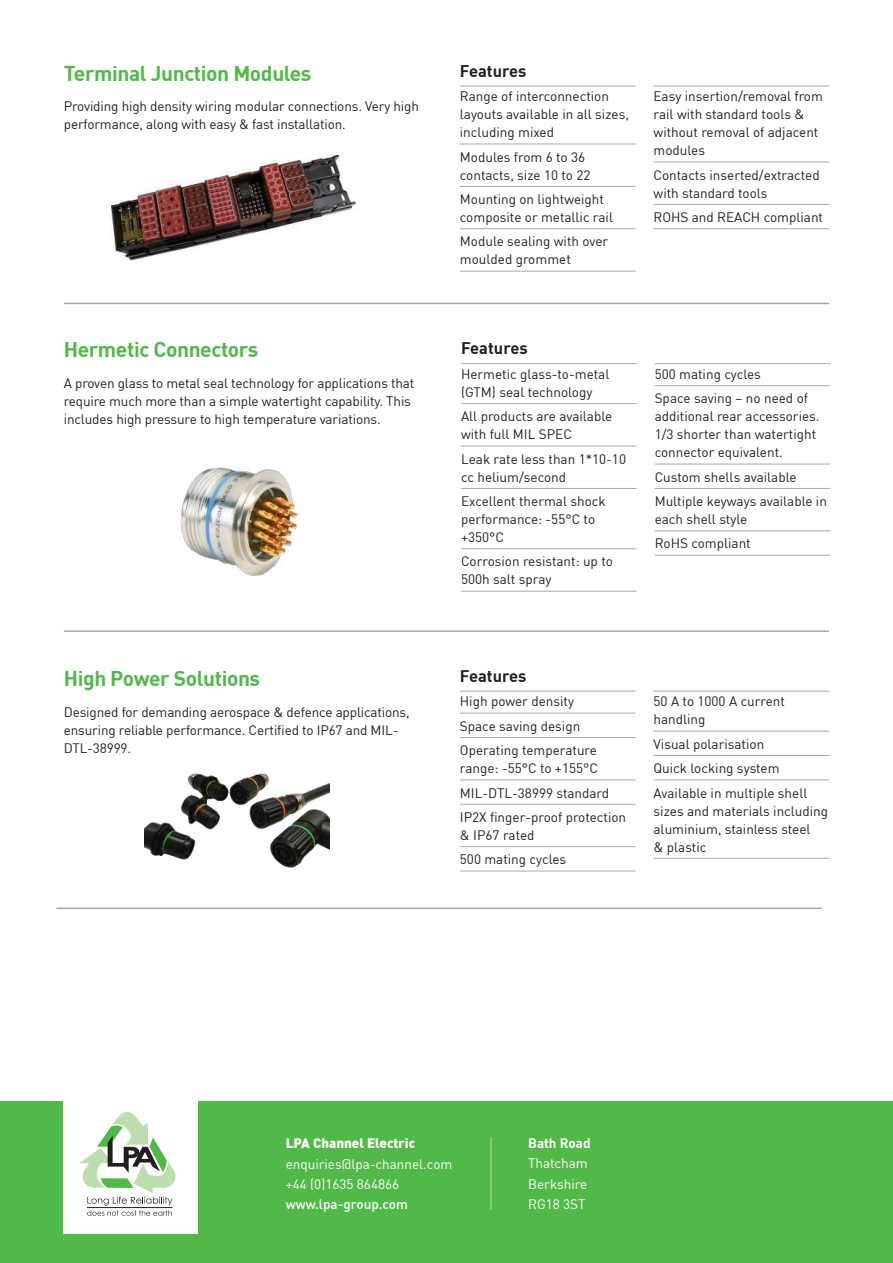
<style>
.page{position:relative;width:893px;height:1263px;background:#fff}
.page>*{position:absolute;margin:0;border:0;box-sizing:border-box;transform-origin:0 0}
.t1{font:700 21px "DIN";letter-spacing:-.02em;color:#51b948}
.t2{font:700 16.5px "DIN";color:#231f20}
.t3{font:13.5px/18px "DIN";color:#231f20}
.t4{font:13.5px/20.4px "DIN";color:#fff}
.t5{font:900 13.5px "DIN";color:#fff}
.t6{font:500 13.5px "DIN";color:#fff}
.t7{font:700 13.5px "DIN";color:#fff}
</style>
<div class="page">
<img style="left:111px;top:154px;width:247px;height:107px">
<div style="left:0;top:1101px;width:893px;height:162px;background:#51b948"></div>
<div style="left:64px;top:1095px;width:134px;height:138px;background:#fff"></div>
<svg style="left:79px;top:1112px;width:97px;height:104px"></svg>
<hr style="left:490px;top:1137px;width:2px;height:73px;background:#9bcf8a">
<hr style="left:460px;top:86px;width:176px;height:1px;background:#a8a9ad">
<hr style="left:460px;top:144px;width:176px;height:1px;background:#a8a9ad">
<hr style="left:460px;top:186px;width:176px;height:1px;background:#a8a9ad">
<hr style="left:460px;top:228px;width:176px;height:1px;background:#a8a9ad">
<hr style="left:460px;top:271px;width:176px;height:1px;background:#a8a9ad">
<hr style="left:654px;top:86px;width:175px;height:1px;background:#a8a9ad">
<hr style="left:654px;top:162px;width:175px;height:1px;background:#a8a9ad">
<hr style="left:654px;top:204px;width:175px;height:1px;background:#a8a9ad">
<hr style="left:654px;top:228px;width:175px;height:1px;background:#a8a9ad">
<hr style="left:64px;top:303px;width:765px;height:1px;background:#a8a9ad">
<hr style="left:461px;top:363px;width:176px;height:1px;background:#a8a9ad">
<hr style="left:461px;top:403px;width:176px;height:1px;background:#a8a9ad">
<hr style="left:461px;top:446px;width:176px;height:1px;background:#a8a9ad">
<hr style="left:461px;top:488px;width:176px;height:1px;background:#a8a9ad">
<hr style="left:461px;top:548px;width:176px;height:1px;background:#a8a9ad">
<hr style="left:461px;top:591px;width:176px;height:1px;background:#a8a9ad">
<hr style="left:655px;top:363px;width:175px;height:1px;background:#a8a9ad">
<hr style="left:655px;top:385px;width:175px;height:1px;background:#a8a9ad">
<hr style="left:655px;top:464px;width:175px;height:1px;background:#a8a9ad">
<hr style="left:655px;top:488px;width:175px;height:1px;background:#a8a9ad">
<hr style="left:655px;top:530px;width:175px;height:1px;background:#a8a9ad">
<hr style="left:655px;top:555px;width:175px;height:1px;background:#a8a9ad">
<hr style="left:460px;top:691px;width:176px;height:1px;background:#a8a9ad">
<hr style="left:460px;top:713px;width:176px;height:1px;background:#a8a9ad">
<hr style="left:460px;top:737px;width:176px;height:1px;background:#a8a9ad">
<hr style="left:460px;top:779px;width:176px;height:1px;background:#a8a9ad">
<hr style="left:460px;top:804px;width:176px;height:1px;background:#a8a9ad">
<hr style="left:460px;top:846px;width:176px;height:1px;background:#a8a9ad">
<hr style="left:460px;top:871px;width:176px;height:1px;background:#a8a9ad">
<hr style="left:654px;top:691px;width:175px;height:1px;background:#a8a9ad">
<hr style="left:654px;top:731px;width:175px;height:1px;background:#a8a9ad">
<hr style="left:654px;top:755px;width:175px;height:1px;background:#a8a9ad">
<hr style="left:654px;top:779px;width:175px;height:1px;background:#a8a9ad">
<hr style="left:654px;top:858px;width:175px;height:1px;background:#a8a9ad">
<hr style="left:64px;top:630px;width:765px;height:2px;background:#a8a9ad">
<img style="left:180px;top:467px;width:118px;height:109px">
<img style="left:144px;top:773px;width:185px;height:95px">
<hr style="left:56px;top:907px;width:766px;height:2px;background:#a8a9ad">
<h1 class="t1" style="left:64px;top:63px;width:249px">Terminal Junction Modules</h1>
<p class="t3" style="left:64px;top:98px;width:357px">Providing high density wiring modular connections. Very high performance, along with easy &amp; fast installation.</p>
<p class="t2" style="left:460px;top:63px;width:68px">Features</p>
<p class="t3" style="left:460px;top:88px;width:171px">Range of interconnection layouts available in all sizes, including mixed</p>
<p class="t3" style="left:460px;top:149px;width:132px">Modules from 6 to 36 contacts, size 10 to 22</p>
<p class="t3" style="left:460px;top:191px;width:155px">Mounting on lightweight composite or metallic rail</p>
<p class="t3" style="left:460px;top:233px;width:150px">Module sealing with over moulded grommet</p>
<p class="t3" style="left:654px;top:88px;width:171px">Easy insertion/removal from rail with standard tools &amp; without removal of adjacent modules</p>
<p class="t3" style="left:654px;top:167px;width:168px">Contacts inserted/extracted with standard tools</p>
<p class="t3" style="left:654px;top:209px;width:171px">ROHS and REACH compliant</p>
<h1 class="t1" style="left:64px;top:340px;width:196px">Hermetic Connectors</h1>
<p class="t3" style="left:64px;top:375px;width:352px">A proven glass to metal seal technology for applications that require much more than a simple watertight capability. This includes high pressure to high temperature variations.</p>
<p class="t2" style="left:461px;top:340px;width:68px">Features</p>
<p class="t3" style="left:461px;top:366px;width:150px">Hermetic glass-to-metal (GTM) seal technology</p>
<p class="t3" style="left:461px;top:408px;width:153px">All products are available with full MIL SPEC</p>
<p class="t3" style="left:461px;top:451px;width:166px">Leak rate less than 1*10-10 cc helium/second</p>
<p class="t3" style="left:461px;top:493px;width:146px">Excellent thermal shock performance: -55°C to +350°C</p>
<p class="t3" style="left:461px;top:553px;width:153px">Corrosion resistant: up to<br>500h salt spray</p>
<p class="t3" style="left:655px;top:363px;width:155px;line-height:24.5px">500 mating cycles<br>Space saving – no need of</p>
<p class="t3" style="left:655px;top:408px;width:166px">additional rear accessories.<br>1/3 shorter than watertight connector equivalent.</p>
<p class="t3" style="left:655px;top:465px;width:174px;line-height:24.5px">Custom shells available<br>Multiple keyways available in</p>
<p class="t3" style="left:655px;top:508px;width:98px;line-height:24.5px">each shell style<br>RoHS compliant</p>
<h1 class="t1" style="left:64px;top:668px;width:198px">High Power Solutions</h1>
<p class="t3" style="left:64px;top:704px;width:347px">Designed for demanding aerospace &amp; defence applications, ensuring reliable performance. Certified to IP67 and MIL-<br>DTL-38999.</p>
<p class="t2" style="left:460px;top:668px;width:68px">Features</p>
<p class="t3" style="left:460px;top:690px;width:139px;line-height:24.5px">High power density<br>Space saving design<br>Operating temperature</p>
<p class="t3" style="left:460px;top:757px;width:168px;line-height:24.5px">range: -55°C to +155°C<br>MIL-DTL-38999 standard<br>IP2X finger-proof protection</p>
<p class="t3" style="left:460px;top:824px;width:108px;line-height:24.5px">&amp; IP67 rated<br>500 mating cycles</p>
<p class="t3" style="left:654px;top:693px;width:133px">50 A to 1000 A current handling</p>
<p class="t3" style="left:654px;top:733px;width:155px;line-height:24.5px">Visual polarisation<br>Quick locking system<br>Available in multiple shell</p>
<p class="t3" style="left:654px;top:802px;width:176px">sizes and materials including aluminium, stainless steel<br>&amp; plastic</p>
<p class="t5" style="left:286px;top:1136px;width:131px">LPA Channel Electric</p>
<p class="t4" style="left:286px;top:1154px;width:168px">enquiries@lpa-channel.com +44 (0)1635 864866</p>
<p class="t6" style="left:286px;top:1198px;width:124px">www.lpa-group.com</p>
<p class="t7" style="left:528px;top:1136px;width:64px">Bath Road</p>
<p class="t4" style="left:528px;top:1154px;width:61px;text-align:justify">Thatcham Berkshire RG18 3ST</p>
</div>
